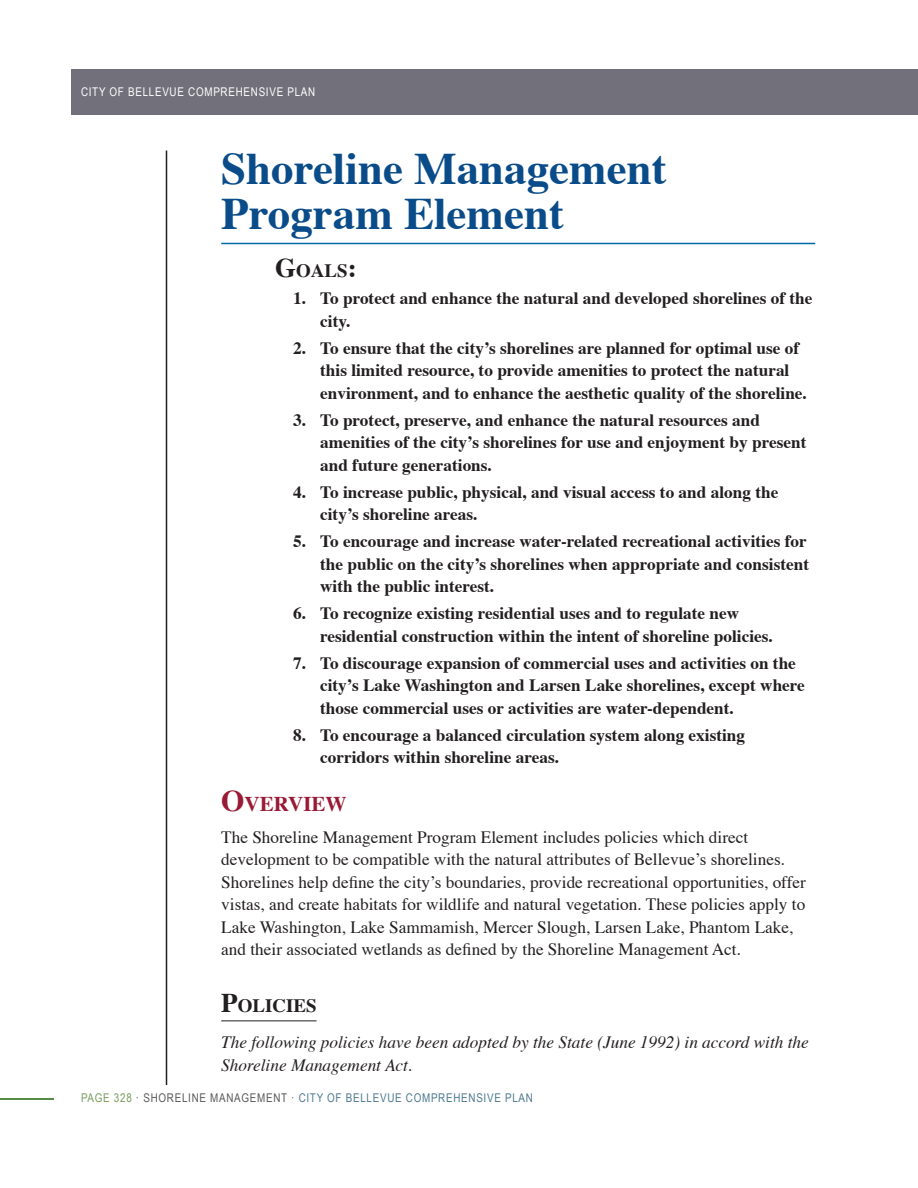
<style>
.page{position:relative;width:918px;height:1188px;background:#fff}
.page>*{position:absolute;margin:0;border:0;box-sizing:border-box;transform-origin:0 0}
.t1{font:700 45px/45px "Times";color:#0a4c89}
.t2{font:700 21px "Times";color:#981a35}
.t3{font:700 18.9px "Times";color:#231f20}
.t4{font:700 17.25px/22.5px "Times";color:#231f20}
.t5{font:17.25px/22.5px "Times";color:#231f20}
.t6{font:italic 17.25px/22.5px "Times";color:#231f20}
.t7{font:12px "Arial Narrow";letter-spacing:.06em;color:#4d788e}
.t8{font:12px "Arial Narrow";letter-spacing:.06em;color:#fff}
.s1{font-size:27px}
.s2{font-size:30px}
.s3{color:#799c5e}
.s4{color:#57585a}
</style>
<div class="page">
<div style="left:71px;top:69px;width:847px;height:45px;background:#72707a"></div>
<hr style="left:0;top:1098px;width:54px;height:1px;background:#578b43">
<hr style="left:166px;top:150px;width:1px;height:934px;background:#231f20">
<hr style="left:221px;top:243px;width:594px;height:1px;background:#0069a8">
<hr style="left:221px;top:1020px;width:96px;height:1px;background:#231f20">
<p class="t8" style="left:81px;top:83px;width:236px">CITY OF BELLEVUE COMPREHENSIVE PLAN</p>
<p class="t1" style="left:221px;top:142px;width:447px">Shoreline Management<br>Program Element</p>
<p class="t3" style="left:275px;top:253px;width:83px"><span class="s1">G</span>OALS<span class="s1">:</span></p>
<p class="t4" style="left:320px;top:285px;width:494px;text-indent:-27px">1. To protect and enhance the natural and developed shorelines of the city.</p>
<p class="t4" style="left:320px;top:335px;width:488px;text-indent:-27px">2. To ensure that the city’s shorelines are planned for optimal use of this limited resource, to provide amenities to protect the natural environment, and to enhance the aesthetic quality of the shoreline.</p>
<p class="t4" style="left:320px;top:407px;width:488px;text-indent:-27px">3. To protect, preserve, and enhance the natural resources and amenities of the city’s shorelines for use and enjoyment by present and future generations.</p>
<p class="t4" style="left:320px;top:479px;width:460px;text-indent:-27px">4. To increase public, physical, and visual access to and along the city’s shoreline areas.</p>
<p class="t4" style="left:320px;top:528px;width:490px;text-indent:-27px">5. To encourage and increase water-related recreational activities for the public on the city’s shorelines when appropriate and consistent with the public interest.</p>
<p class="t4" style="left:320px;top:600px;width:454px;text-indent:-27px">6. To recognize existing residential uses and to regulate new residential construction within the intent of shoreline policies.</p>
<p class="t4" style="left:320px;top:650px;width:486px;text-indent:-27px">7. To discourage expansion of commercial uses and activities on the city’s Lake Washington and Larsen Lake shorelines, except where those commercial uses or activities are water-dependent.</p>
<p class="t4" style="left:320px;top:722px;width:427px;text-indent:-27px">8. To encourage a balanced circulation system along existing corridors within shoreline areas.</p>
<p class="t2" style="left:221px;top:784px;width:127px"><span class="s2">O</span>VERVIEW</p>
<p class="t5" style="left:221px;top:824px;width:586px">The Shoreline Management Program Element includes policies which direct development to be compatible with the natural attributes of Bellevue’s shorelines.<br>Shorelines help define the city’s boundaries, provide recreational opportunities, offer vistas, and create habitats for wildlife and natural vegetation. These policies apply to Lake Washington, Lake Sammamish, Mercer Slough, Larsen Lake, Phantom Lake, and their associated wetlands as defined by the Shoreline Management Act.</p>
<p class="t3" style="left:221px;top:988px;width:97px"><span class="s1">P</span>OLICIES</p>
<p class="t6" style="left:221px;top:1030px;width:589px">The following policies have been adopted by the State (June 1992) in accord with the<br>Shoreline Management Act.</p>
<p class="t7" style="left:81px;top:1089px;width:453px"><span class="s3">PAGE 328</span> <span class="s4">· SHORELINE MANAGEMENT ·</span> CITY OF BELLEVUE COMPREHENSIVE PLAN</p>
</div>
